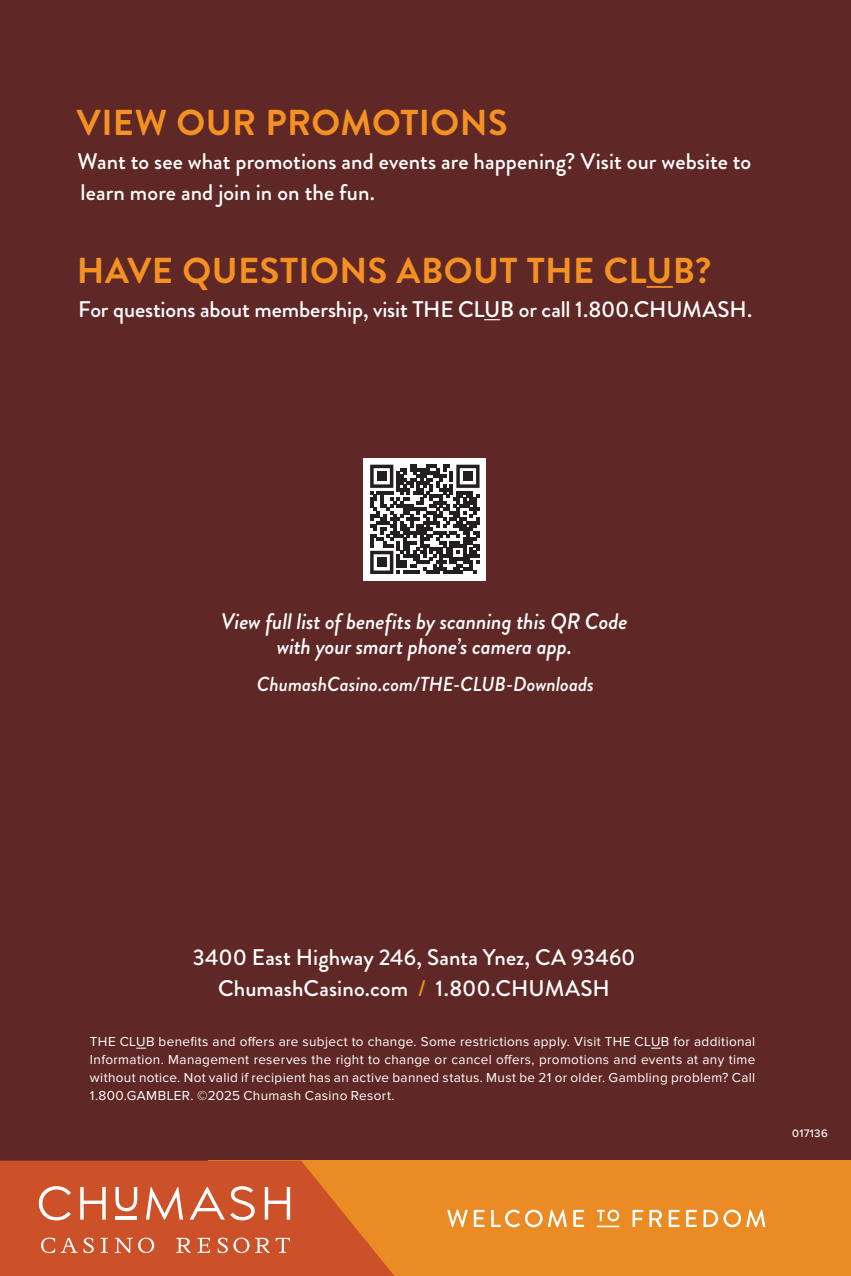
<style>
.page{position:relative;width:851px;height:1276px;background:#fff}
.page>*{position:absolute;margin:0;border:0;box-sizing:border-box;transform-origin:0 0}
.t1{font:700 36px "Brandon Grotesque";letter-spacing:.01em;color:#f49122}
.t2{font:500 22.5px/30.8px "Brandon Grotesque";color:#fff;text-align:center}
.t3{font:italic 500 22.5px/24.5px "Brandon Grotesque";letter-spacing:-.01em;color:#fff;text-align:center}
.t4{font:italic 500 20.25px "Brandon Grotesque";letter-spacing:-.005em;color:#fff}
.t5{font:13.5px/18px "Proxima Nova";letter-spacing:.025em;color:#fff;text-align:justify}
.t6{font:500 11.25px "Proxima Nova";letter-spacing:.03em;color:#fff}
.s1{color:#f49122}
</style>
<div class="page">
<div style="left:0;top:0;width:850px;height:1276px;background:#5f2826"></div>
<div style="left:208px;top:1160px;width:642px;height:116px;background:#ea8b23"></div>
<svg style="left:0;top:1160px;width:394px;height:116px;fill:#cc5028"></svg>
<svg style="left:39px;top:1186px;width:32px;height:34px"></svg>
<svg style="left:80px;top:1187px;width:26px;height:32px"></svg>
<svg style="left:146px;top:1187px;width:37px;height:32px"></svg>
<svg style="left:265px;top:1187px;width:25px;height:32px"></svg>
<svg style="left:115px;top:1187px;width:22px;height:24px"></svg>
<hr style="left:115px;top:1216px;width:22px;height:3px;background:#fff">
<svg style="left:190px;top:1186px;width:65px;height:34px"></svg>
<svg style="left:41px;top:1237px;width:14px;height:16px"></svg>
<svg style="left:61px;top:1238px;width:17px;height:15px"></svg>
<svg style="left:84px;top:1237px;width:10px;height:16px"></svg>
<svg style="left:101px;top:1238px;width:7px;height:15px"></svg>
<svg style="left:115px;top:1237px;width:39px;height:16px"></svg>
<svg style="left:176px;top:1238px;width:15px;height:15px"></svg>
<svg style="left:197px;top:1238px;width:13px;height:15px"></svg>
<svg style="left:218px;top:1237px;width:31px;height:16px"></svg>
<svg style="left:255px;top:1238px;width:15px;height:15px"></svg>
<svg style="left:276px;top:1238px;width:14px;height:15px"></svg>
<div style="left:363px;top:458px;width:123px;height:123px;background:#fff"></div>
<svg style="left:370px;top:465px;width:109px;height:109px"></svg>
<div style="left:377px;top:471px;width:10px;height:10px;background:#231f20"></div>
<div style="left:463px;top:471px;width:10px;height:10px;background:#231f20"></div>
<div style="left:377px;top:557px;width:10px;height:10px;background:#231f20"></div>
<hr style="left:646px;top:286px;width:26px;height:2px;background:#f49122">
<svg style="left:484px;top:319px;width:16px;height:1px"></svg>
<svg style="left:447px;top:1209px;width:318px;height:18px"></svg>
<h1 class="t1" style="left:77px;top:97px;width:432px">VIEW OUR PROMOTIONS</h1>
<h2 class="t2" style="left:77px;top:146px;width:675px;text-align:left">Want to see what promotions and events are happening? Visit our website to learn more and join in on the fun.</h2>
<h1 class="t1" style="left:77px;top:246px;width:636px">HAVE QUESTIONS ABOUT THE CLUB?</h1>
<h2 class="t2" style="left:78px;top:295px;width:675px">For questions about membership, visit THE CLUB or call 1.800.CHUMASH.</h2>
<h2 class="t3" style="left:221px;top:610px;width:408px">View full list of benefits by scanning this QR Code with your smart phone’s camera app.</h2>
<h3 class="t4" style="left:257px;top:670px;width:338px">ChumashCasino.com/THE-CLUB-Downloads</h3>
<h2 class="t2" style="left:193px;top:942px;width:444px">3400 East Highway 246, Santa Ynez, CA 93460<br>ChumashCasino.com <span class="s1">/</span> 1.800.CHUMASH</h2>
<p class="t5" style="left:90px;top:1033px;width:667px">THE CLUB benefits and offers are subject to change. Some restrictions apply. Visit THE CLUB for additional Information. Management reserves the right to change or cancel offers, promotions and events at any time without notice. Not valid if recipient has an active banned status. Must be 21 or older. Gambling problem? Call 1.800.GAMBLER. ©2025 Chumash Casino Resort.</p>
<p class="t6" style="left:792px;top:1125px;width:37px">017136</p>
</div>
